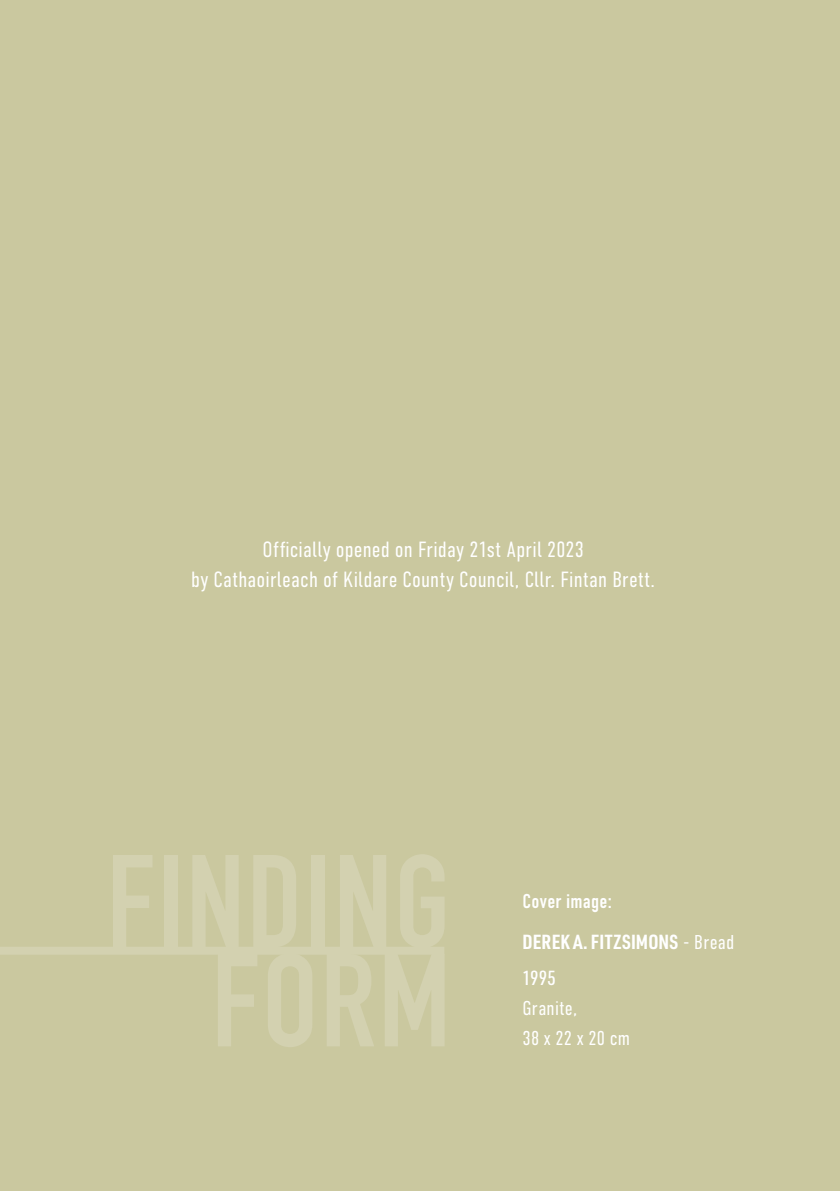
<style>
.page{position:relative;width:840px;height:1191px;background:#fff}
.page>*{position:absolute;margin:0;border:0;box-sizing:border-box;transform-origin:0 0}
.t1{font:300 22px/30px "DIN Condensed";letter-spacing:.01em;color:#fff;text-align:center}
.t2{font:700 20px/35.6px "URWDIN Cond";letter-spacing:.01em;color:#fff}
.t3{font:300 20px/30px "DIN Condensed";letter-spacing:.015em;color:#fff}
.t4{font:20px "DIN Condensed";letter-spacing:.01em;color:#fff}
.s1{font-family:"DIN Condensed";font-weight:300}
.s2{font-weight:500}
</style>
<div class="page">
<div style="left:0;top:0;width:839px;height:1191px;background:#cac89f"></div>
<div style="left:0;top:946px;width:444px;height:8px;background:#d3d1b0"></div>
<p class="t1" style="left:191px;top:534px;width:465px">Officially opened on Friday 21st April 2023<br>by Cathaoirleach of Kildare County Council, Cllr. Fintan Brett.</p>
<p class="t4" style="left:522px;top:890px;width:91px">Cover image:</p>
<p class="t2" style="left:522px;top:923px;width:213px">DEREK A. FITZSIMONS <span class="s1">- Bread<br></span><span class="s2">1995</span></p>
<p class="t3" style="left:522px;top:993px;width:109px">Granite,<br>38 x 22 x 20 cm</p>
</div>
